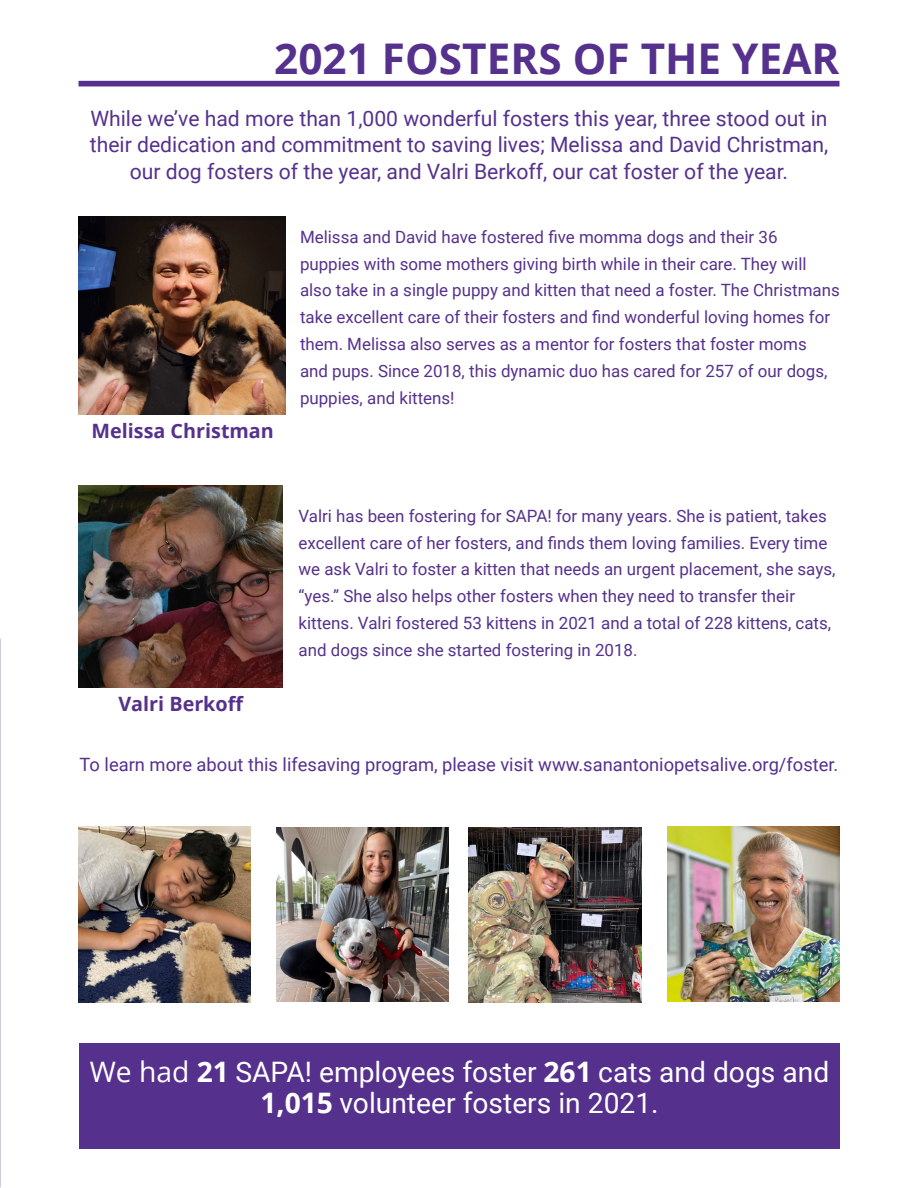
<style>
.page{position:relative;width:918px;height:1188px;background:#fff}
.page>*{position:absolute;margin:0;border:0;box-sizing:border-box;transform-origin:0 0}
.Page_Header_-_Black{font:700 42.3px "Open Sans";color:#55318d}
.Pull_Quote_Text{font:28.2px/31px "Roboto";color:#fff;text-align:center}
.Pull_Quote_Text-2{font:21.15px/26.8px "Roboto";color:#55318d;text-align:center}
.Pull_Quote_Text-3{font:700 19.8px "Open Sans";color:#55318d}
.Pull_Quote_Text-4{font:18.3px "Roboto";color:#55318d}
.Pull_Quote_Text-5{font:16.95px/26.8px "Roboto";color:#55318d}
.s1{font-family:"Open Sans"}
.s2{font-family:"Open Sans";font-weight:700}
</style>
<div class="page">
<img style="left:79px;top:826px;width:172px;height:177px">
<img style="left:276px;top:828px;width:172px;height:174px">
<img style="left:469px;top:828px;width:172px;height:175px">
<img style="left:667px;top:826px;width:172px;height:175px">
<div style="left:79px;top:81px;width:760px;height:5px;background:#55318d"></div>
<div style="left:79px;top:1043px;width:760px;height:105px;background:#55318d"></div>
<img style="left:79px;top:216px;width:207px;height:199px">
<img style="left:79px;top:486px;width:204px;height:202px">
<p class="Page_Header_-_Black" style="left:274px;top:29px;width:567px">2021 FOSTERS OF THE YEAR</p>
<p class="Pull_Quote_Text-2" style="left:90px;top:104px;width:740px">While we’ve had more than 1,000 wonderful fosters this year, three stood out in their dedication and commitment to saving lives; Melissa and David Christman, our dog fosters of the year, and Valri Berkoff, our cat foster of the year.</p>
<p class="Pull_Quote_Text-3" style="left:92px;top:417px;width:184px">Melissa Christman</p>
<p class="Pull_Quote_Text-5" style="left:300px;top:223px;width:541px">Melissa and David have fostered five momma dogs and their 36 puppies with some mothers giving birth while in their care. They will also take in a single puppy and kitten that need a foster. The Christmans take excellent care of their fosters and find wonderful loving homes for them. Melissa also serves as a mentor for fosters that foster moms<br>and pups. Since 2018, this dynamic duo has cared for 257 of our dogs, puppies, and kittens!</p>
<p class="Pull_Quote_Text-3" style="left:118px;top:690px;width:127px">Valri Berkoff</p>
<p class="Pull_Quote_Text-5" style="left:298px;top:502px;width:539px">Valri has been fostering for SAPA! for many years. She is patient, takes excellent care of her fosters, and finds them loving families. Every time we ask Valri to foster a kitten that needs an urgent placement, she says, “yes.” She also helps other fosters when they need to transfer their kittens. Valri fostered 53 kittens in 2021 and a total of 228 kittens, cats, and dogs since she started fostering in 2018.</p>
<p class="Pull_Quote_Text-4" style="left:80px;top:752px;width:760px">To learn more about this lifesaving program, please visit www.sanantoniopetsalive.org/foster.</p>
<p class="Pull_Quote_Text" style="left:90px;top:1056px;width:741px"><span class="s1">We had</span> <span class="s2">21</span> SAPA! employees foster <span class="s2">261</span> cats and dogs and<br><span class="s2">1,015</span> volunteer fosters in 2021.</p>
</div>
